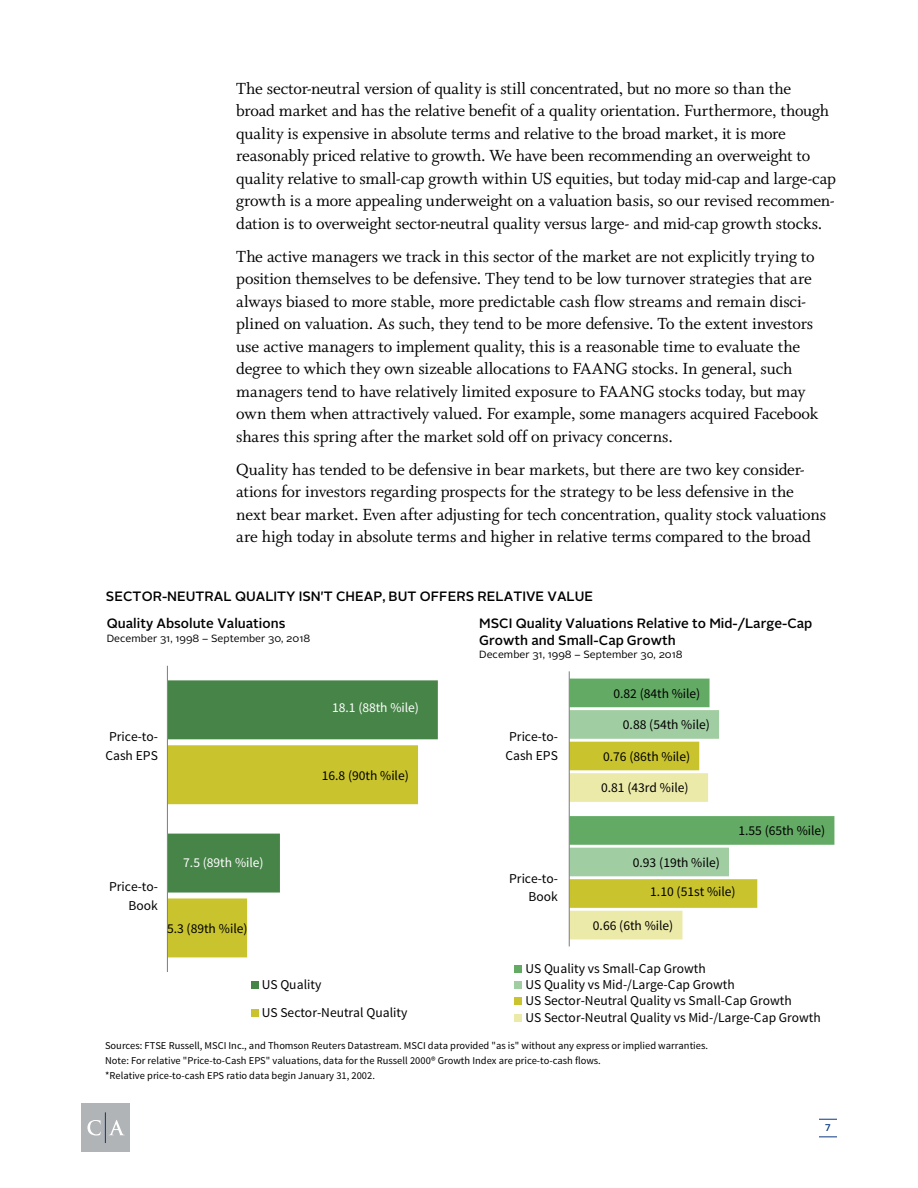
<style>
.page{position:relative;width:918px;height:1188px;background:#fff}
.page>*{position:absolute;margin:0;border:0;box-sizing:border-box;transform-origin:0 0}
.t1{font:18px/22.5px "Whitman";letter-spacing:-.01em;color:#000}
.t2{font:13.5px/18.5px "Source Sans Pro";color:#000}
.t3{font:500 13.5px/16.2px "Alright Sans";color:#000}
.t4{font:13.5px "Source Sans Pro";letter-spacing:-.005em;color:#fff}
.t5{font:10.5px/15.3px "Source Sans Pro";letter-spacing:.005em;color:#000}
.t6{font:10.5px "Alright Sans";color:#000}
.t7{font:500 9.75px "Alright Sans";color:#083981}
</style>
<div class="page">
<div style="left:168px;top:680px;width:270px;height:60px;background:#478448"></div>
<svg style="left:168px;top:745px;width:250px;height:212px"></svg>
<hr style="left:167px;top:666px;width:1px;height:306px;background:#868686">
<div style="left:251px;top:981px;width:7px;height:7px;background:#478448"></div>
<div style="left:251px;top:1009px;width:7px;height:7px;background:#c9c42d"></div>
<svg style="left:570px;top:679px;width:264px;height:166px"></svg>
<svg style="left:570px;top:710px;width:187px;height:229px"></svg>
<hr style="left:569px;top:671px;width:1px;height:275px;background:#868686">
<div style="left:514px;top:965px;width:8px;height:7px;background:#63ab64"></div>
<div style="left:514px;top:981px;width:8px;height:8px;background:#a1cda2"></div>
<div style="left:514px;top:997px;width:8px;height:8px;background:#c9c42d"></div>
<div style="left:514px;top:1014px;width:8px;height:7px;background:#eceaa9"></div>
<div style="left:81px;top:1103px;width:49px;height:49px;background:#b1b4b6"></div>
<svg style="left:87px;top:1120px;width:14px;height:16px"></svg>
<svg style="left:109px;top:1120px;width:15px;height:15px"></svg>
<hr style="left:105px;top:1112px;width:1px;height:31px;background:#083981">
<svg style="left:819px;top:1119px;width:18px;height:1px"></svg>
<svg style="left:819px;top:1137px;width:18px;height:1px"></svg>
<p class="t1" style="left:236px;top:77px;width:601px">The sector-neutral version of quality is still concentrated, but no more so than the<br>broad market and has the relative benefit of a quality orientation. Furthermore, though quality is expensive in absolute terms and relative to the broad market, it is more reasonably priced relative to growth. We have been recommending an overweight to quality relative to small-cap growth within US equities, but today mid-cap and large-cap growth is a more appealing underweight on a valuation basis, so our revised recommen&shy;dation is to overweight sector-neutral quality versus large- and mid-cap growth stocks.</p>
<p class="t1" style="left:236px;top:245px;width:583px">The active managers we track in this sector of the market are not explicitly trying to position themselves to be defensive. They tend to be low turnover strategies that are always biased to more stable, more predictable cash flow streams and remain disci&shy;plined on valuation. As such, they tend to be more defensive. To the extent investors use active managers to implement quality, this is a reasonable time to evaluate the degree to which they own sizeable allocations to FAANG stocks. In general, such managers tend to have relatively limited exposure to FAANG stocks today, but may own them when attractively valued. For example, some managers acquired Facebook shares this spring after the market sold off on privacy concerns.</p>
<p class="t1" style="left:236px;top:458px;width:592px">Quality has tended to be defensive in bear markets, but there are two key consider&shy;ations for investors regarding prospects for the strategy to be less defensive in the next bear market. Even after adjusting for tech concentration, quality stock valuations are high today in absolute terms and higher in relative terms compared to the broad</p>
<p class="t3" style="left:106px;top:588px;width:489px">SECTOR-NEUTRAL QUALITY ISN'T CHEAP, BUT OFFERS RELATIVE VALUE</p>
<p class="t3" style="left:107px;top:616px;width:180px">Quality Absolute Valuations</p>
<p class="t6" style="left:107px;top:631px;width:205px">December 31, 1998 – September 30, 2018</p>
<p class="t2" style="left:105px;top:728px;width:54px">Price-to-<br>Cash EPS</p>
<p class="t4" style="left:332px;top:700px;width:88px">18.1 (88th %ile)</p>
<p class="t2" style="left:322px;top:766px;width:88px">16.8 (90th %ile)</p>
<p class="t2" style="left:109px;top:878px;width:50px;text-align:right">Price-to-<br>Book</p>
<p class="t4" style="left:183px;top:854px;width:82px">7.5 (89th %ile)</p>
<p class="t2" style="left:167px;top:919px;width:82px">5.3 (89th %ile)</p>
<p class="t2" style="left:262px;top:970px;width:147px;line-height:27.9px">US Quality<br>US Sector-Neutral Quality</p>
<p class="t3" style="left:479px;top:616px;width:335px">MSCI Quality Valuations Relative to Mid-/Large-Cap<br>Growth and Small-Cap Growth</p>
<p class="t6" style="left:479px;top:647px;width:205px">December 31, 1998 – September 30, 2018</p>
<p class="t2" style="left:505px;top:728px;width:54px">Price-to-<br>Cash EPS</p>
<p class="t2" style="left:509px;top:869px;width:50px;text-align:right">Price-to-<br>Book</p>
<p class="t2" style="left:613px;top:684px;width:88px">0.82 (84th %ile)</p>
<p class="t2" style="left:623px;top:716px;width:88px">0.88 (54th %ile)</p>
<p class="t2" style="left:603px;top:747px;width:88px">0.76 (86th %ile)</p>
<p class="t2" style="left:601px;top:778px;width:89px">0.81 (43rd %ile)</p>
<p class="t2" style="left:633px;top:853px;width:88px">0.93 (19th %ile)</p>
<p class="t2" style="left:738px;top:822px;width:88px">1.55 (65th %ile)</p>
<p class="t2" style="left:650px;top:883px;width:87px">1.10 (51st %ile)</p>
<p class="t2" style="left:593px;top:916px;width:82px">0.66 (6th %ile)</p>
<p class="t2" style="left:525px;top:960px;width:297px;line-height:16.4px">US Quality vs Small-Cap Growth<br>US Quality vs Mid-/Large-Cap Growth<br>US Sector-Neutral Quality vs Small-Cap Growth<br>US Sector-Neutral Quality vs Mid-/Large-Cap Growth</p>
<p class="t5" style="left:105px;top:1038px;width:604px">Sources: FTSE Russell, MSCI Inc., and Thomson Reuters Datastream. MSCI data provided "as is" without any express or implied warranties.<br>Note: For relative "Price-to-Cash EPS" valuations, data for the Russell 2000® Growth Index are price-to-cash flows.</p>
<p class="t5" style="left:105px;top:1069px;width:271px">*Relative price-to-cash EPS ratio data begin January 31, 2002.</p>
<p class="t7" style="left:825px;top:1121px;width:8px">7</p>
</div>
